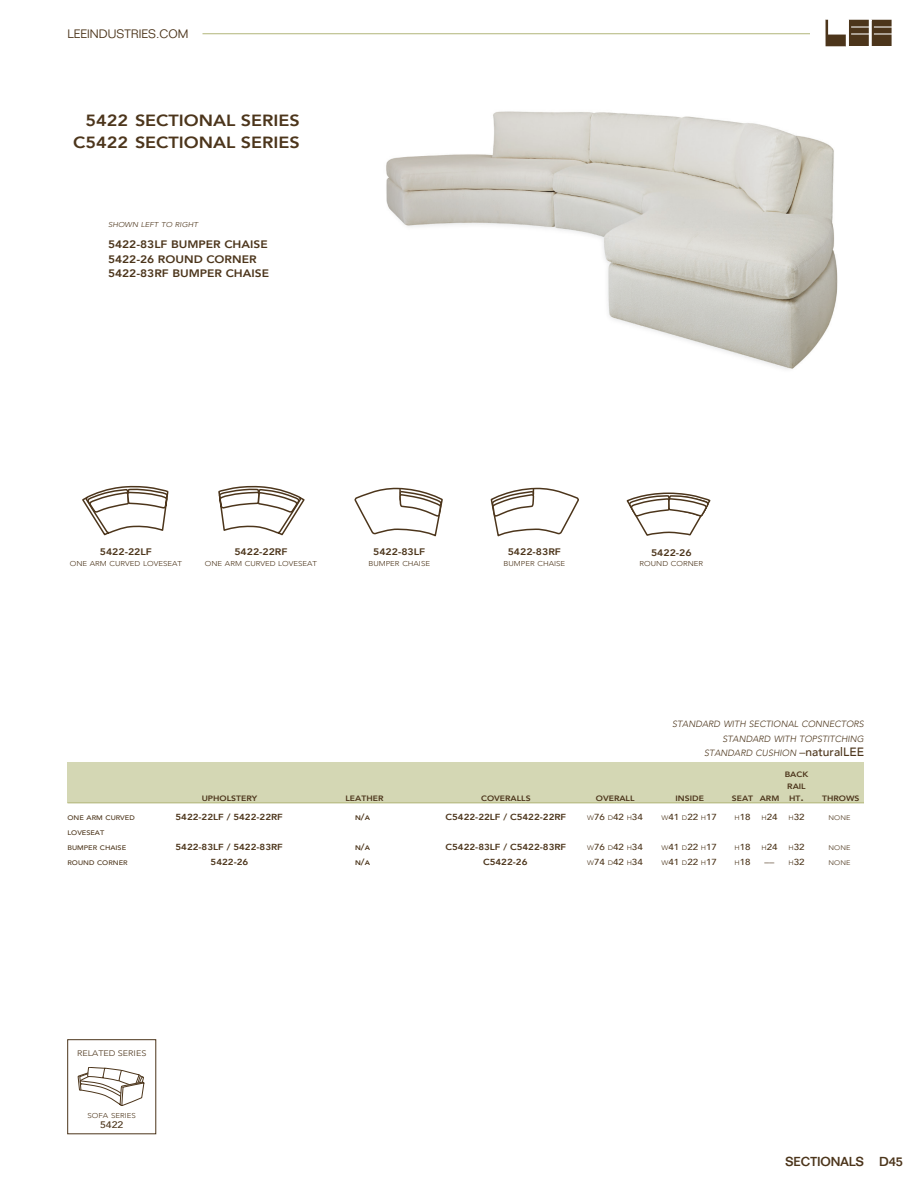
<style>
.page{position:relative;width:918px;height:1188px;background:#fff}
.page>*{position:absolute;margin:0;border:0;box-sizing:border-box;transform-origin:0 0}
.t1{font:800 16.2px/21.6px "Avenir";color:#4c351b;text-align:right;scale:1.11 1}
.t2{font:500 12.75px "Folio";color:#4c351b}
.t3{font:300 12px "Folio";color:#4c351b}
.t4{font:800 10.8px/14.4px "Avenir";color:#4c351b;scale:1.11 1}
.t5{font:800 9.45px "Avenir";color:#4c351b;scale:1.11 1}
.t6{font:500 9.45px "Avenir";color:#4c351b;scale:1.11 1}
.t7{font:italic 300 9px/14.4px "Avenir";color:#4c351b;text-align:right}
.t8{font:800 8.7px "Avenir";color:#4c351b;scale:1.11 1}
.t9{font:500 8.7px "Avenir";color:#4c351b;scale:1.11 1}
.t10{font:300 8.7px "Avenir";color:#4c351b;scale:1.11 1}
.t11{font:300 8.1px "Avenir";color:#4c351b;scale:1.11 1}
.t12{font:800 7.8px/12px "Avenir";color:#4c351b;text-align:center;scale:1.11 1}
.t13{font:300 7.05px "Avenir";color:#4c351b;scale:1.11 1}
.t14{font:italic 300 7.05px "Avenir";color:#4c351b;scale:1.11 1}
.t15{font:500 6.6px "Avenir";color:#4c351b;scale:1.11 1}
.t16{font:300 6.6px "Avenir";color:#4c351b;scale:1.11 1}
.t17{font:800 6.6px "Avenir";color:#4c351b;scale:1.11 1}
.s1{font-style:normal;font-size:12px}
.s2{font-weight:500;font-style:normal;font-size:12px}
.s3{font-size:10.35px}
.s4{font-size:8.7px}
.s5{font-weight:300;font-size:6.6px}
</style>
<div class="page">
<svg style="left:825px;top:20px;width:67px;height:27px"></svg>
<hr style="left:202px;top:33px;width:608px;height:1px;background:#b1b579">
<img style="left:386px;top:111px;width:452px;height:259px">
<div style="left:68px;top:763px;width:796px;height:40px;background:#d4d7b4"></div>
<hr style="left:68px;top:802px;width:796px;height:1px;background:#b1b579">
<svg style="left:82px;top:486px;width:87px;height:49px"></svg>
<svg style="left:218px;top:486px;width:87px;height:49px"></svg>
<svg style="left:627px;top:493px;width:83px;height:43px"></svg>
<svg style="left:78px;top:1067px;width:66px;height:39px"></svg>
<svg style="left:354px;top:488px;width:89px;height:48px"></svg>
<svg style="left:491px;top:488px;width:88px;height:48px"></svg>
<h3 class="t3" style="left:68px;top:27px;width:122px">LEEINDUSTRIES.COM</h3>
<h1 class="t1" style="left:73px;top:110px;width:206px">5422 SECTIONAL SERIES<br>C5422 SECTIONAL SERIES</h1>
<p class="t14" style="left:108px;top:220px;width:83px">SHOWN LEFT TO RIGHT</p>
<p class="t4" style="left:108px;top:237px;width:147px">5422-83LF BUMPER CHAISE<br>5422-26 ROUND CORNER<br>5422-83RF BUMPER CHAISE</p>
<p class="t5" style="left:100px;top:545px;width:48px">5422-22LF</p>
<p class="t13" style="left:70px;top:559px;width:103px">ONE ARM CURVED LOVESEAT</p>
<p class="t5" style="left:234px;top:545px;width:49px">5422-22RF</p>
<p class="t13" style="left:205px;top:559px;width:103px">ONE ARM CURVED LOVESEAT</p>
<p class="t5" style="left:373px;top:545px;width:48px">5422-83LF</p>
<p class="t13" style="left:368px;top:559px;width:57px">BUMPER CHAISE</p>
<p class="t5" style="left:508px;top:545px;width:49px">5422-83RF</p>
<p class="t13" style="left:504px;top:559px;width:57px">BUMPER CHAISE</p>
<p class="t5" style="left:651px;top:545px;width:38px">5422-26</p>
<p class="t13" style="left:640px;top:560px;width:59px">ROUND CORNER</p>
<p class="t7" style="left:672px;top:717px;width:193px">STANDARD WITH SECTIONAL CONNECTORS<br>STANDARD WITH TOPSTITCHING<br>STANDARD CUSHION <span class="s1">–</span><span class="s2">naturalLEE</span></p>
<p class="t12" style="left:785px;top:768px;width:23px">BACK<br>RAIL</p>
<p class="t12" style="left:202px;top:792px;width:52px">UPHOLSTERY</p>
<p class="t12" style="left:346px;top:792px;width:36px">LEATHER</p>
<p class="t12" style="left:481px;top:792px;width:46px">COVERALLS</p>
<p class="t12" style="left:596px;top:792px;width:36px">OVERALL</p>
<p class="t12" style="left:676px;top:792px;width:27px">INSIDE</p>
<p class="t12" style="left:732px;top:792px;width:44px">SEAT ARM</p>
<p class="t12" style="left:789px;top:792px;width:65px">HT<span class="s3">.</span> THROWS</p>
<p class="t15" style="left:68px;top:812px;width:62px">ONE ARM CURVED</p>
<p class="t8" style="left:176px;top:810px;width:98px">5422-22LF / 5422-22RF</p>
<p class="t17" style="left:355px;top:812px;width:15px">N<span class="s4">/</span>A</p>
<p class="t8" style="left:446px;top:810px;width:110px">C5422-22LF / C5422-22RF</p>
<p class="t9" style="left:587px;top:809px;width:52px"><span class="s5">W</span>76 <span class="s5">D</span>42 <span class="s5">H</span>34</p>
<p class="t9" style="left:662px;top:809px;width:52px"><span class="s5">W</span>41 <span class="s5">D</span>22 <span class="s5">H</span>17</p>
<p class="t9" style="left:734px;top:809px;width:65px"><span class="s5">H</span>18 <span class="s5">H</span>24 <span class="s5">H</span>32</p>
<p class="t16" style="left:829px;top:814px;width:21px">NONE</p>
<p class="t15" style="left:68px;top:827px;width:35px">LOVESEAT</p>
<p class="t15" style="left:68px;top:842px;width:54px">BUMPER CHAISE</p>
<p class="t8" style="left:176px;top:840px;width:98px">5422-83LF / 5422-83RF</p>
<p class="t17" style="left:355px;top:842px;width:15px">N<span class="s4">/</span>A</p>
<p class="t8" style="left:446px;top:840px;width:110px">C5422-83LF / C5422-83RF</p>
<p class="t9" style="left:587px;top:839px;width:52px"><span class="s5">W</span>76 <span class="s5">D</span>42 <span class="s5">H</span>34</p>
<p class="t9" style="left:662px;top:839px;width:52px"><span class="s5">W</span>41 <span class="s5">D</span>22 <span class="s5">H</span>17</p>
<p class="t9" style="left:734px;top:839px;width:65px"><span class="s5">H</span>18 <span class="s5">H</span>24 <span class="s5">H</span>32</p>
<p class="t16" style="left:829px;top:844px;width:21px">NONE</p>
<p class="t15" style="left:67px;top:857px;width:56px">ROUND CORNER</p>
<p class="t8" style="left:211px;top:855px;width:35px">5422-26</p>
<p class="t17" style="left:355px;top:857px;width:15px">N<span class="s4">/</span>A</p>
<p class="t8" style="left:446px;top:855px;width:15px">C</p>
<p class="t8" style="left:490px;top:855px;width:35px">5422-26</p>
<p class="t9" style="left:587px;top:854px;width:52px"><span class="s5">W</span>74 <span class="s5">D</span>42 <span class="s5">H</span>34</p>
<p class="t9" style="left:662px;top:854px;width:52px"><span class="s5">W</span>41 <span class="s5">D</span>22 <span class="s5">H</span>17</p>
<p class="t9" style="left:734px;top:854px;width:16px"><span class="s5">H</span>18</p>
<p class="t10" style="left:765px;top:857px;width:10px">––</p>
<p class="t9" style="left:788px;top:854px;width:16px"><span class="s5">H</span>32</p>
<p class="t16" style="left:829px;top:859px;width:21px">NONE</p>
<p class="t11" style="left:77px;top:1049px;width:64px">RELATED SERIES</p>
<p class="t13" style="left:88px;top:1111px;width:45px">SOFA SERIES</p>
<p class="t6" style="left:100px;top:1117px;width:23px">5422</p>
<h2 class="t2" style="left:786px;top:1154px;width:119px">SECTIONALS D45</h2>
</div>
